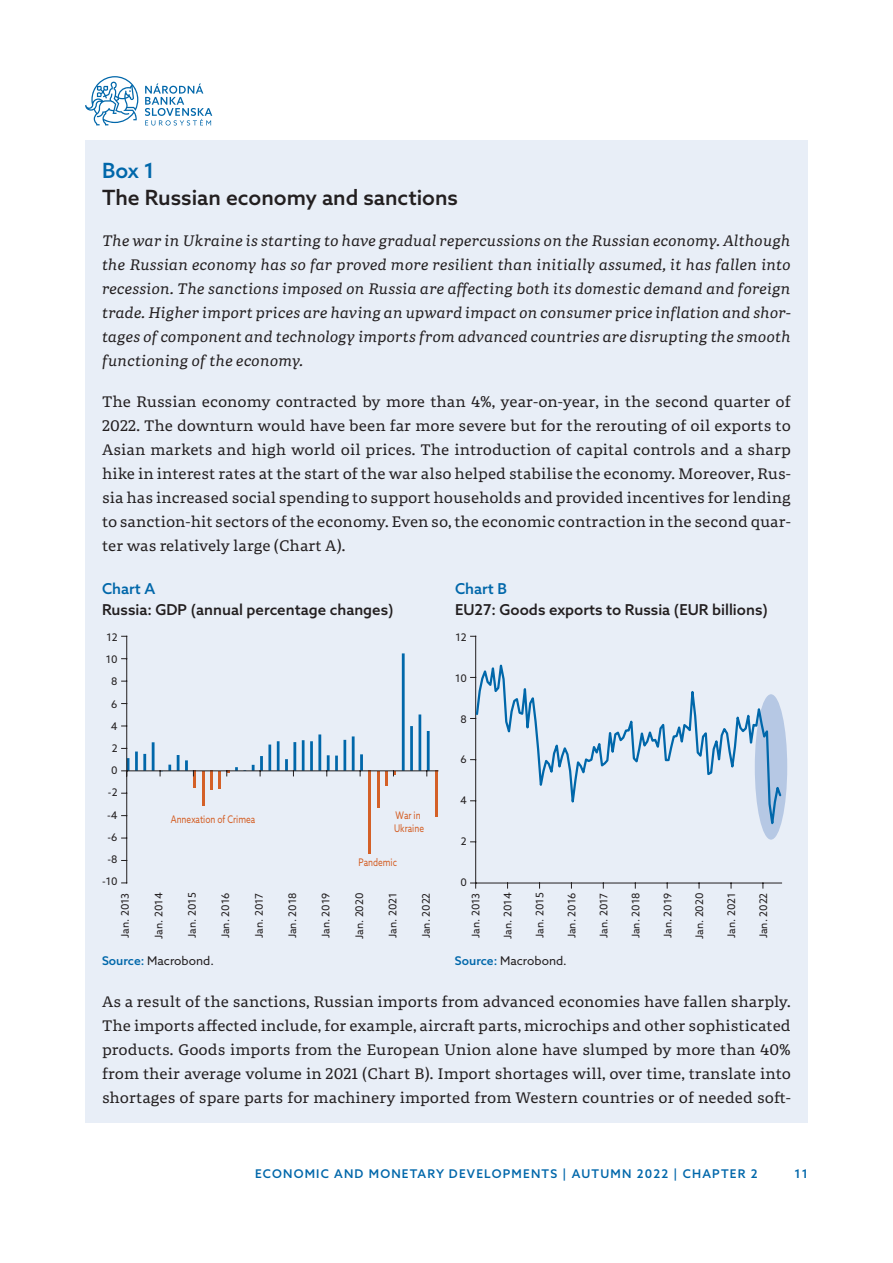
<style>
.page{position:relative;width:893px;height:1263px;background:#fff}
.page>*{position:absolute;margin:0;border:0;box-sizing:border-box;transform-origin:0 0}
.t1{font:500 21px "Azo Sans";color:#231f20}
.t2{font:500 21px "Azo Sans";color:#0067aa}
.t3{font:15px/24px "Portada Text";color:#231f20;text-align:justify}
.t4{font:italic 15px/24px "Portada Text";color:#231f20;text-align:justify}
.t5{font:500 15px "Azo Sans";color:#231f20}
.t6{font:500 15px "Azo Sans";color:#0067aa}
.t7{font:500 12px "Azo Sans";letter-spacing:.1em;color:#0067aa}
.t8{font:12px "Azo Sans";color:#231f20}
.t9{font:10.5px/22.2px "Azo Sans";color:#231f20;text-align:right}
.t10{font:10.5px/12.6px "Azo Sans";color:#d46027;scale:.8 1}
.s1{font-weight:500;color:#0067aa}
</style>
<div class="page">
<svg style="left:145px;top:83px;width:67px;height:43px"></svg>
<svg style="left:85px;top:76px;width:53px;height:49px"></svg>
<div style="left:85px;top:140px;width:723px;height:983px;background:#e8eef7"></div>
<hr style="left:193px;top:771px;width:3px;height:17px;background:#d46027">
<hr style="left:202px;top:771px;width:2px;height:34px;background:#d46027">
<hr style="left:210px;top:771px;width:3px;height:19px;background:#d46027">
<hr style="left:218px;top:771px;width:3px;height:18px;background:#d46027">
<hr style="left:368px;top:771px;width:3px;height:83px;background:#d46027">
<hr style="left:377px;top:771px;width:3px;height:36px;background:#d46027">
<hr style="left:385px;top:771px;width:3px;height:15px;background:#d46027">
<hr style="left:435px;top:771px;width:3px;height:46px;background:#d46027">
<hr style="left:427px;top:731px;width:3px;height:40px;background:#0067aa">
<hr style="left:419px;top:714px;width:2px;height:57px;background:#0067aa">
<hr style="left:410px;top:726px;width:3px;height:45px;background:#0067aa">
<hr style="left:402px;top:653px;width:3px;height:118px;background:#0067aa">
<hr style="left:360px;top:754px;width:3px;height:17px;background:#0067aa">
<hr style="left:352px;top:736px;width:3px;height:35px;background:#0067aa">
<hr style="left:343px;top:740px;width:3px;height:31px;background:#0067aa">
<hr style="left:335px;top:755px;width:3px;height:16px;background:#0067aa">
<hr style="left:327px;top:755px;width:3px;height:16px;background:#0067aa">
<hr style="left:318px;top:734px;width:3px;height:37px;background:#0067aa">
<hr style="left:310px;top:741px;width:3px;height:30px;background:#0067aa">
<hr style="left:302px;top:740px;width:3px;height:31px;background:#0067aa">
<hr style="left:293px;top:742px;width:3px;height:29px;background:#0067aa">
<hr style="left:277px;top:741px;width:3px;height:30px;background:#0067aa">
<hr style="left:268px;top:744px;width:3px;height:27px;background:#0067aa">
<hr style="left:260px;top:756px;width:3px;height:15px;background:#0067aa">
<hr style="left:177px;top:755px;width:3px;height:16px;background:#0067aa">
<hr style="left:152px;top:742px;width:3px;height:29px;background:#0067aa">
<hr style="left:143px;top:754px;width:3px;height:17px;background:#0067aa">
<hr style="left:135px;top:751px;width:3px;height:20px;background:#0067aa">
<hr style="left:126px;top:636px;width:1px;height:247px;background:#231f20">
<hr style="left:127px;top:770px;width:311px;height:1px;background:#231f20">
<svg style="left:393px;top:771px;width:3px;height:5px"></svg>
<svg style="left:285px;top:759px;width:9px;height:17px"></svg>
<svg style="left:252px;top:765px;width:9px;height:11px"></svg>
<svg style="left:226px;top:767px;width:20px;height:9px"></svg>
<svg style="left:185px;top:760px;width:9px;height:16px"></svg>
<svg style="left:160px;top:765px;width:11px;height:11px"></svg>
<svg style="left:122px;top:758px;width:7px;height:18px"></svg>
<div style="left:755px;top:694px;width:32px;height:146px;background:#b6c8e4;border-radius:50%"></div>
<hr style="left:475px;top:636px;width:1px;height:247px;background:#231f20">
<hr style="left:476px;top:883px;width:306px;height:1px;background:#231f20">
<svg style="left:474px;top:651px;width:309px;height:189px"></svg>
<h1 class="t2" style="left:102px;top:156px;width:54px">Box 1</h1>
<h1 class="t1" style="left:102px;top:183px;width:358px">The Russian economy and sanctions</h1>
<p class="t4" style="left:102px;top:228px;width:690px">The war in Ukraine is starting to have gradual repercussions on the Russian economy. Although the Russian economy has so far proved more resilient than initially assumed, it has fallen into recession. The sanctions imposed on Russia are affecting both its domestic demand and foreign trade. Higher import prices are having an upward impact on consumer price inflation and shor&shy;tages of component and technology imports from advanced countries are disrupting the smooth functioning of the economy.</p>
<p class="t3" style="left:102px;top:389px;width:690px">The Russian economy contracted by more than 4%, year-on-year, in the second quarter of 2022. The downturn would have been far more severe but for the rerouting of oil exports to Asian markets and high world oil prices. The introduction of capital controls and a sharp hike in interest rates at the start of the war also helped stabilise the economy. Moreover, Rus&shy;sia has increased social spending to support households and provided incentives for lending to sanction-hit sectors of the economy. Even so, the economic contraction in the second quar&shy;ter was relatively large (Chart A).</p>
<p class="t6" style="left:102px;top:579px;width:55px">Chart A</p>
<p class="t5" style="left:102px;top:600px;width:293px">Russia: GDP (annual percentage changes)</p>
<p class="t6" style="left:455px;top:579px;width:54px">Chart B</p>
<p class="t5" style="left:455px;top:600px;width:314px">EU27: Goods exports to Russia (EUR billions)</p>
<p class="t9" style="left:102px;top:626px;width:17px">12<br>10<br>8<br>6<br>4<br>2<br>0 -2 -4 -6 -8 -10</p>
<p class="t10" style="left:171px;top:813px;width:107px">Annexation of Crimea</p>
<p class="t10" style="left:394px;top:809px;width:39px">War in<br>Ukraine</p>
<p class="t10" style="left:358px;top:856px;width:50px">Pandemic</p>
<p class="t9" style="left:114px;top:938px;width:47px;rotate:-90deg">Jan. 2013</p>
<p class="t9" style="left:147px;top:939px;width:48px;rotate:-90deg">Jan. 2014</p>
<p class="t9" style="left:181px;top:938px;width:47px;rotate:-90deg">Jan. 2015</p>
<p class="t9" style="left:214px;top:938px;width:47px;rotate:-90deg">Jan. 2016</p>
<p class="t9" style="left:248px;top:938px;width:47px;rotate:-90deg">Jan. 2017</p>
<p class="t9" style="left:281px;top:938px;width:47px;rotate:-90deg">Jan. 2018</p>
<p class="t9" style="left:315px;top:938px;width:47px;rotate:-90deg">Jan. 2019</p>
<p class="t9" style="left:348px;top:939px;width:48px;rotate:-90deg">Jan. 2020</p>
<p class="t9" style="left:382px;top:938px;width:47px;rotate:-90deg">Jan. 2021</p>
<p class="t9" style="left:415px;top:938px;width:47px;rotate:-90deg">Jan. 2022</p>
<p class="t9" style="left:456px;top:626px;width:13px">12</p>
<p class="t9" style="left:455px;top:667px;width:13px">10</p>
<p class="t9" style="left:460px;top:708px;width:8px">8</p>
<p class="t9" style="left:461px;top:748px;width:8px">6</p>
<p class="t9" style="left:460px;top:789px;width:8px">4</p>
<p class="t9" style="left:461px;top:830px;width:7px">2</p>
<p class="t9" style="left:460px;top:871px;width:8px">0</p>
<p class="t9" style="left:465px;top:938px;width:47px;rotate:-90deg">Jan. 2013</p>
<p class="t9" style="left:497px;top:939px;width:48px;rotate:-90deg">Jan. 2014</p>
<p class="t9" style="left:529px;top:938px;width:47px;rotate:-90deg">Jan. 2015</p>
<p class="t9" style="left:560px;top:938px;width:47px;rotate:-90deg">Jan. 2016</p>
<p class="t9" style="left:592px;top:938px;width:47px;rotate:-90deg">Jan. 2017</p>
<p class="t9" style="left:624px;top:938px;width:47px;rotate:-90deg">Jan. 2018</p>
<p class="t9" style="left:656px;top:938px;width:47px;rotate:-90deg">Jan. 2019</p>
<p class="t9" style="left:688px;top:939px;width:48px;rotate:-90deg">Jan. 2020</p>
<p class="t9" style="left:720px;top:938px;width:47px;rotate:-90deg">Jan. 2021</p>
<p class="t9" style="left:752px;top:938px;width:47px;rotate:-90deg">Jan. 2022</p>
<p class="t8" style="left:102px;top:953px;width:113px"><span class="s1">Source:</span> Macrobond.</p>
<p class="t8" style="left:455px;top:953px;width:113px"><span class="s1">Source:</span> Macrobond.</p>
<p class="t3" style="left:102px;top:989px;width:690px">As a result of the sanctions, Russian imports from advanced economies have fallen sharply.<br>The imports affected include, for example, aircraft parts, microchips and other sophisticated products. Goods imports from the European Union alone have slumped by more than 40% from their average volume in 2021 (Chart B). Import shortages will, over time, translate into shortages of spare parts for machinery imported from Western countries or of needed soft-</p>
<p class="t7" style="left:255px;top:1166px;width:59px">Economic</p>
<p class="t7" style="left:334px;top:1166px;width:11px">and</p>
<p class="t7" style="left:369px;top:1166px;width:33px">Moneta</p>
<p class="t7" style="left:427px;top:1166px;width:86px">ry Developments</p>
<p class="t7" style="left:563px;top:1166px;width:30px">| Autumn</p>
<p class="t7" style="left:637px;top:1166px;width:66px">2022 | Chapte</p>
<p class="t7" style="left:738px;top:1166px;width:21px">r 2</p>
<p class="t7" style="left:794px;top:1166px;width:15px">11</p>
</div>
